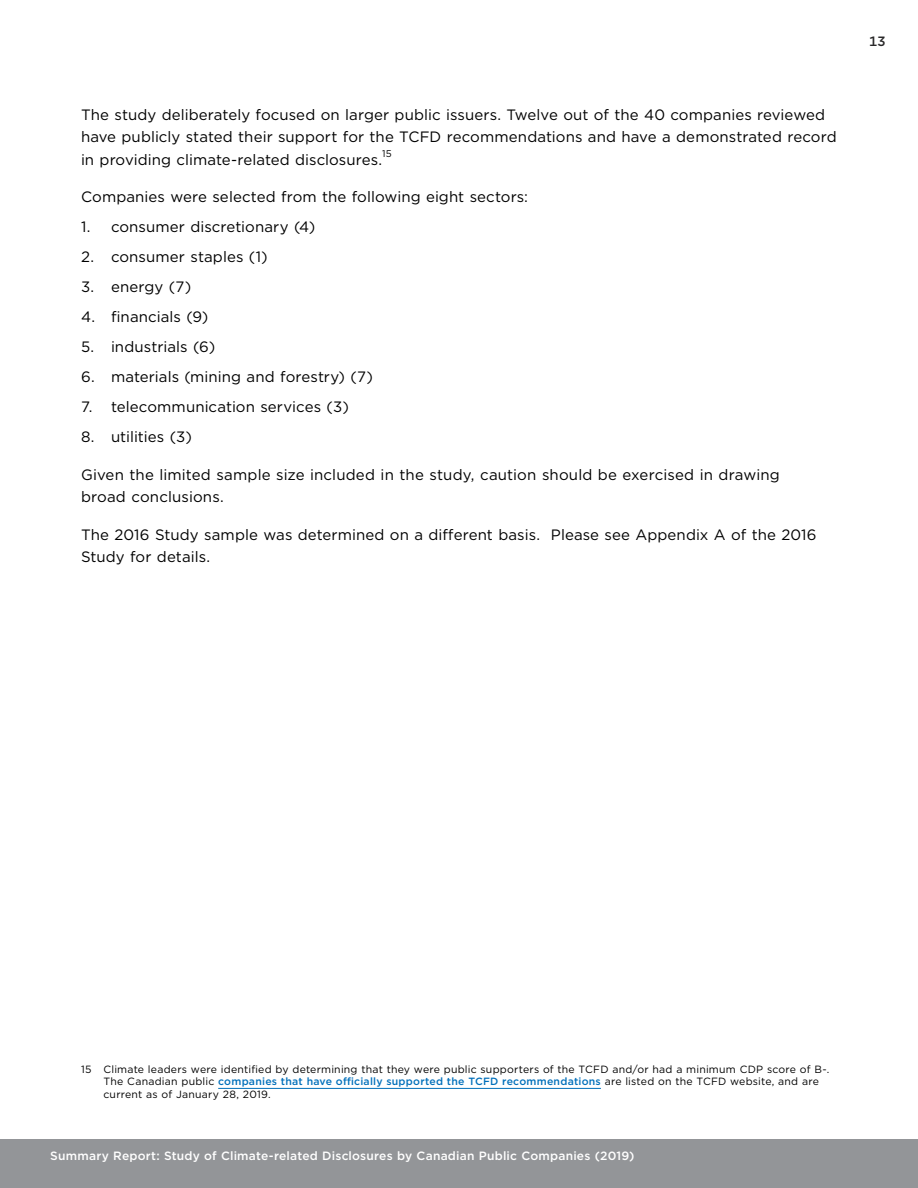
<style>
.page{position:relative;width:918px;height:1188px;background:#fff}
.page>*{position:absolute;margin:0;border:0;box-sizing:border-box;transform-origin:0 0}
.t1{font:15px/22.5px "Gotham";letter-spacing:.005em;color:#000}
.t2{font:500 13.5px "Gotham";color:#292829}
.t3{font:500 12px "Gotham";letter-spacing:.015em;color:#fff}
.t4{font:10.5px/12.6px "Gotham";letter-spacing:.02em;color:#000}
.t5{font:9.75px "Gotham";color:#000}
.s1{font-weight:500;color:#006fba}
</style>
<div class="page">
<div style="left:0;top:1140px;width:918px;height:48px;background:#939598"></div>
<hr style="left:218px;top:1088px;width:383px;height:1px;background:#006fba">
<p class="t1" style="left:81px;top:103px;width:757px">The study deliberately focused on larger public issuers. Twelve out of the 40 companies reviewed have publicly stated their support for the TCFD recommendations and have a demonstrated record in providing climate-related disclosures.</p>
<p class="t5" style="left:382px;top:148px;width:11px">15</p>
<p class="t1" style="left:81px;top:186px;width:449px">Companies were selected from the following eight sectors:</p>
<p class="t1" style="left:81px;top:216px;width:236px">1. consumer discretionary (4)</p>
<p class="t1" style="left:81px;top:246px;width:188px">2. consumer staples (1)</p>
<p class="t1" style="left:81px;top:276px;width:112px">3. energy (7)</p>
<p class="t1" style="left:81px;top:306px;width:129px">4. fnancials (9)</p>
<p class="t1" style="left:81px;top:336px;width:136px">5. industrials (6)</p>
<p class="t1" style="left:81px;top:366px;width:293px">6. materials (mining and forestry) (7)</p>
<p class="t1" style="left:81px;top:396px;width:270px">7. telecommunication services (3)</p>
<p class="t1" style="left:81px;top:426px;width:113px">8. utilities (3)</p>
<p class="t1" style="left:81px;top:463px;width:700px">Given the limited sample size included in the study, caution should be exercised in drawing broad conclusions.</p>
<p class="t1" style="left:81px;top:523px;width:737px">The 2016 Study sample was determined on a diferent basis. Please see Appendix A of the 2016<br>Study for details.</p>
<p class="t2" style="left:869px;top:32px;width:18px">13</p>
<p class="t4" style="left:104px;top:1063px;width:727px;text-indent:-23px">15 Climate leaders were identifed by determining that they were public supporters of the TCFD and/or had a minimum CDP score of B-.<br>The Canadian public <span class="s1">companies that have ofcially supported the TCFD recommendations</span> are listed on the TCFD website, and are current as of January 28, 2019.</p>
<p class="t3" style="left:50px;top:1148px;width:586px">Summary Report: Study of Climate-related Disclosures by Canadian Public Companies (2019)</p>
</div>
